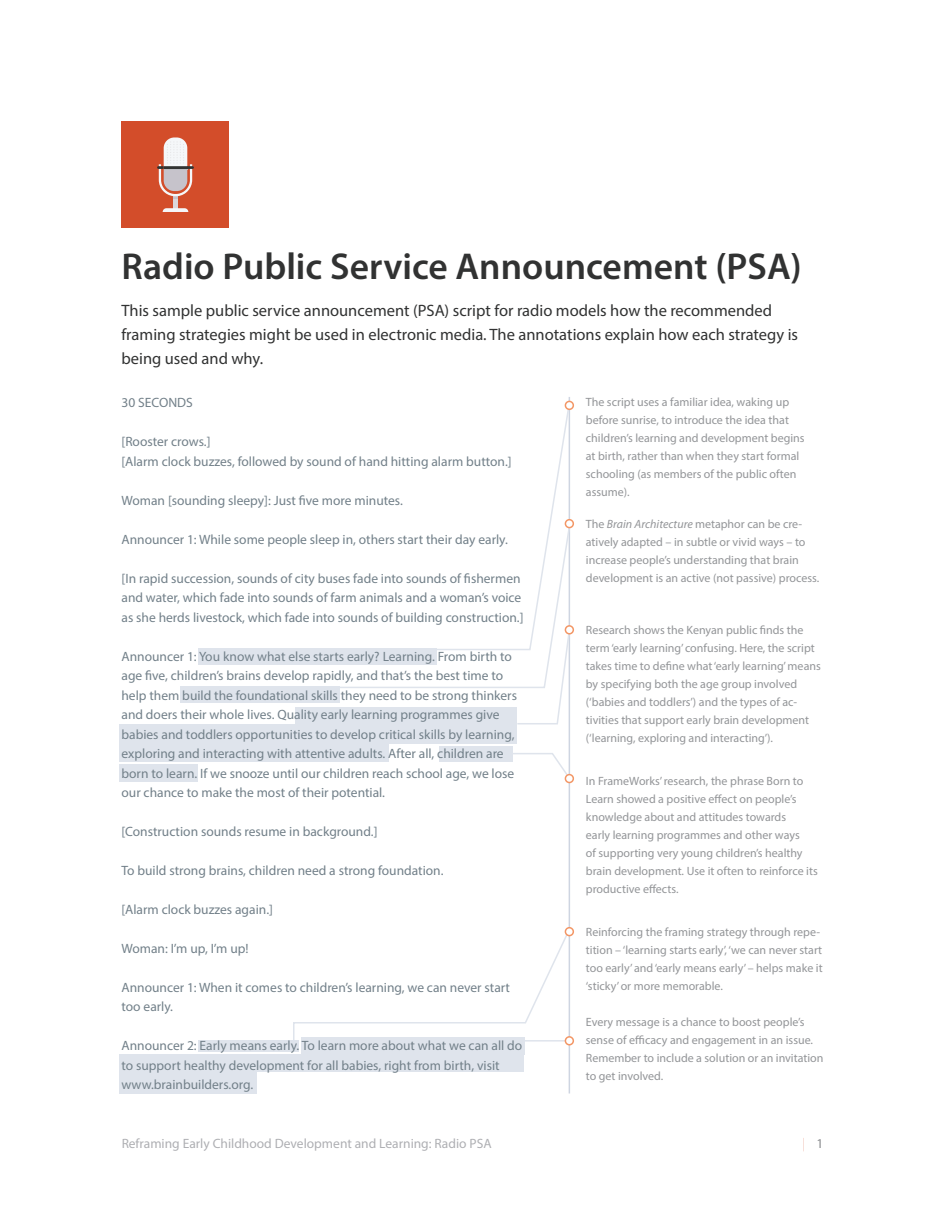
<style>
.page{position:relative;width:945px;height:1215px;background:#fff}
.page>*{position:absolute;margin:0;border:0;box-sizing:border-box;transform-origin:0 0}
.t1{font:600 37.5px "Myriad Pro";color:#313232}
.t2{font:16.5px/24px "Myriad Pro";color:#313232}
.t3{font:13.5px/19.5px "Myriad Pro";color:#728089}
.t4{font:13.5px "Myriad Pro";color:#a8a9ad}
.t5{font:13.5px "Myriad Pro";color:#d34d2a}
.t6{font:12px/18px "Myriad Pro";color:#939598}
.s1{font-style:italic}
.s2{color:#808285}
</style>
<div class="page">
<hr style="left:569px;top:397px;width:1px;height:697px;background:#ced5e1">
<div style="left:198px;top:648px;width:238px;height:17px;background:#dfe4ec"></div>
<div style="left:180px;top:686px;width:160px;height:17px;background:#dfe4ec"></div>
<div style="left:295px;top:707px;width:222px;height:17px;background:#dfe4ec"></div>
<div style="left:119px;top:724px;width:398px;height:20px;background:#dfe4ec"></div>
<div style="left:119px;top:744px;width:270px;height:18px;background:#dfe4ec"></div>
<div style="left:439px;top:746px;width:73px;height:16px;background:#dfe4ec"></div>
<div style="left:119px;top:764px;width:79px;height:18px;background:#dfe4ec"></div>
<div style="left:198px;top:1040px;width:101px;height:12px;background:#dfe4ec"></div>
<div style="left:301px;top:1037px;width:223px;height:17px;background:#dfe4ec"></div>
<div style="left:119px;top:1054px;width:405px;height:18px;background:#dfe4ec"></div>
<div style="left:119px;top:1072px;width:137px;height:22px;background:#dfe4ec"></div>
<svg style="left:340px;top:401px;width:232px;height:324px"></svg>
<svg style="left:512px;top:752px;width:58px;height:28px"></svg>
<div style="left:122px;top:122px;width:108px;height:106px;background:#d34d2a"></div>
<div style="left:565px;top:401px;width:8px;height:8px;background:#fff;border-radius:50%"></div>
<div style="left:565px;top:401px;width:9px;height:9px;border:2px solid #f39665;border-radius:50%"></div>
<div style="left:565px;top:520px;width:8px;height:8px;background:#fff;border-radius:50%"></div>
<div style="left:565px;top:519px;width:9px;height:9px;border:2px solid #f39665;border-radius:50%"></div>
<div style="left:565px;top:626px;width:8px;height:8px;background:#fff;border-radius:50%"></div>
<div style="left:565px;top:625px;width:9px;height:10px;border:2px solid #f39665;border-radius:50%"></div>
<div style="left:565px;top:775px;width:8px;height:8px;background:#fff;border-radius:50%"></div>
<div style="left:565px;top:774px;width:9px;height:9px;border:2px solid #f39665;border-radius:50%"></div>
<div style="left:173px;top:195px;width:5px;height:13px;background:#dbd7da"></div>
<svg style="left:163px;top:208px;width:25px;height:4px"></svg>
<svg style="left:157px;top:137px;width:37px;height:62px"></svg>
<svg style="left:293px;top:927px;width:278px;height:113px"></svg>
<div style="left:565px;top:928px;width:8px;height:8px;background:#fff;border-radius:50%"></div>
<div style="left:565px;top:927px;width:9px;height:9px;border:2px solid #f39665;border-radius:50%"></div>
<hr style="left:524px;top:1040px;width:45px;height:2px;background:#dfe4ec">
<div style="left:565px;top:1037px;width:8px;height:8px;background:#fff;border-radius:50%"></div>
<div style="left:565px;top:1036px;width:9px;height:10px;border:2px solid #f39665;border-radius:50%"></div>
<h1 class="t1" style="left:122px;top:242px;width:682px">Radio Public Service Announcement (PSA)</h1>
<p class="t2" style="left:122px;top:298px;width:678px">This sample public service announcement (PSA) script for radio models how the recommended framing strategies might be used in electronic media. The annotations explain how each strategy is being used and why.</p>
<p class="t3" style="left:122px;top:393px;width:73px">30 SECONDS</p>
<p class="t3" style="left:122px;top:432px;width:392px">[Rooster crows.]<br>[Alarm clock buzzes, followed by sound of hand hitting alarm button.]</p>
<p class="t3" style="left:122px;top:490px;width:283px">Woman [sounding sleepy]: Just five more minutes.</p>
<p class="t3" style="left:122px;top:529px;width:388px">Announcer 1: While some people sleep in, others start their day early.</p>
<p class="t3" style="left:122px;top:568px;width:404px">[In rapid succession, sounds of city buses fade into sounds of fishermen and water, which fade into sounds of farm animals and a woman’s voice as she herds livestock, which fade into sounds of building construction.]</p>
<p class="t3" style="left:122px;top:646px;width:397px">Announcer 1: You know what else starts early? Learning. From birth to age five, children’s brains develop rapidly, and that’s the best time to help them build the foundational skills they need to be strong thinkers and doers their whole lives. Quality early learning programmes give babies and toddlers opportunities to develop critical skills by learning, exploring and interacting with attentive adults. After all, children are born to learn. If we snooze until our children reach school age, we lose our chance to make the most of their potential.</p>
<p class="t3" style="left:122px;top:822px;width:258px">[Construction sounds resume in background.]</p>
<p class="t3" style="left:122px;top:861px;width:324px">To build strong brains, children need a strong foundation.</p>
<p class="t3" style="left:122px;top:900px;width:153px">[Alarm clock buzzes again.]</p>
<p class="t3" style="left:122px;top:939px;width:129px">Woman: I’m up, I’m up!</p>
<p class="t3" style="left:122px;top:978px;width:390px">Announcer 1: When it comes to children’s learning, we can never start too early.</p>
<p class="t3" style="left:122px;top:1036px;width:402px">Announcer 2: Early means early. To learn more about what we can all do to support healthy development for all babies, right from birth, visit www.brainbuilders.org.</p>
<p class="t6" style="left:586px;top:393px;width:220px">The script uses a familiar idea, waking up before sunrise, to introduce the idea that children’s learning and development begins at birth, rather than when they start formal schooling (as members of the public often assume).</p>
<p class="t6" style="left:586px;top:515px;width:235px">The <span class="s1">Brain Architecture</span> metaphor can be cre&shy;atively adapted – in subtle or vivid ways – to increase people’s understanding that brain development is an active (not passive) process.</p>
<p class="t6" style="left:586px;top:621px;width:236px">Research shows the Kenyan public finds the term ‘early learning’ confusing. Here, the script takes time to define what ‘early learning’ means by specifying both the age group involved (‘babies and toddlers’) and the types of ac&shy;tivities that support early brain development (‘learning, exploring and interacting’).</p>
<p class="t6" style="left:586px;top:772px;width:233px">In FrameWorks’ research, the phrase Born to Learn showed a positive effect on people’s knowledge about and attitudes towards<br>early learning programmes and other ways<br>of supporting very young children’s healthy brain development. Use it often to reinforce its productive effects.</p>
<p class="t6" style="left:586px;top:923px;width:238px">Reinforcing the framing strategy through repe&shy;tition – ‘learning starts early’, ‘we can never start too early’ and ‘early means early’ – helps make it ‘sticky’ or more memorable.</p>
<p class="t6" style="left:586px;top:1013px;width:239px">Every message is a chance to boost people’s sense of efficacy and engagement in an issue.<br>Remember to include a solution or an invitation to get involved.</p>
<p class="t4" style="left:122px;top:1135px;width:372px">Reframing Early Childhood Development and Learning: Radio PSA</p>
<p class="t5" style="left:802px;top:1135px;width:23px">| <span class="s2">1</span></p>
</div>
